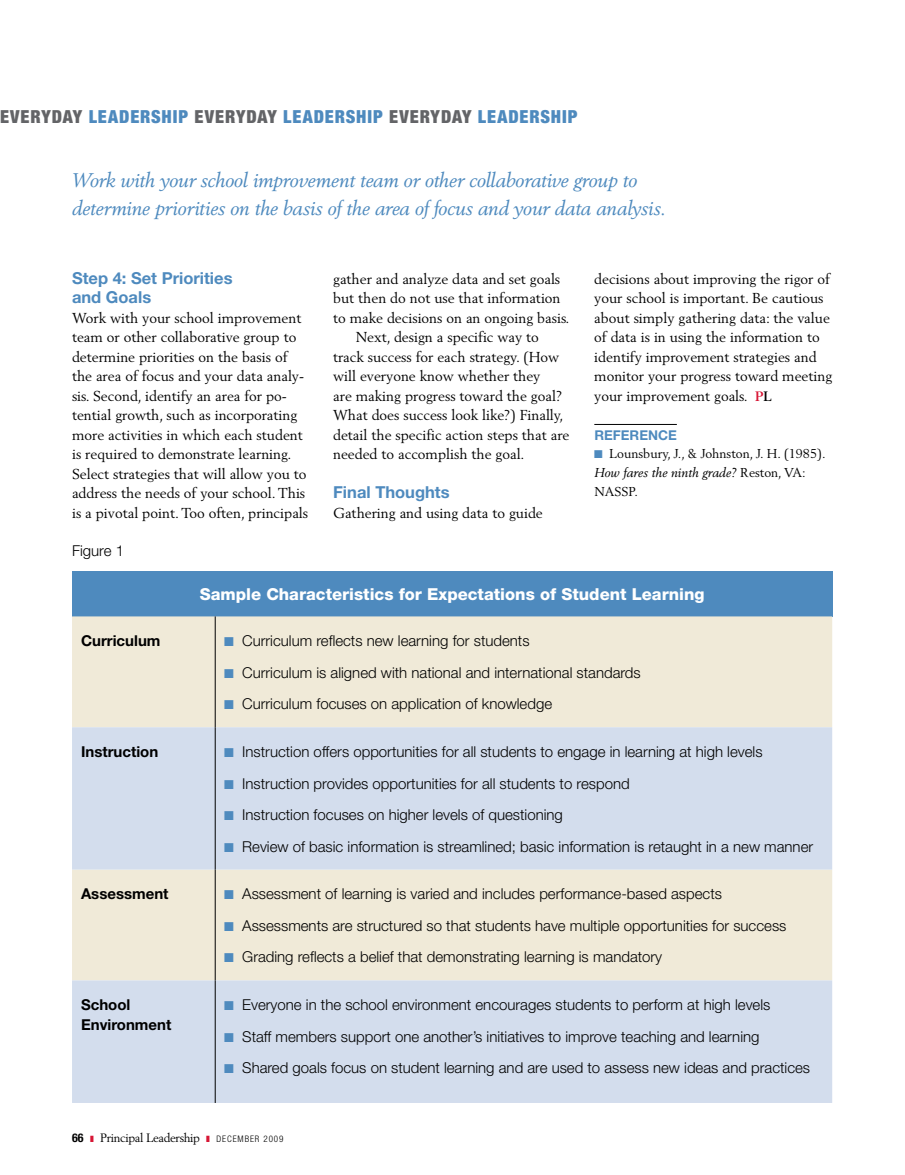
<style>
.page{position:relative;width:905px;height:1175px;background:#fff}
.page>*{position:absolute;margin:0;border:0;box-sizing:border-box;transform-origin:0 0}
.t1{font:italic 19.5px/28.5px "Berling LT";letter-spacing:-.01em;color:#4e8abe}
.t2{font:900 condensed 18px "Helvetica Neue LT";letter-spacing:.05em;color:#4e8abe}
.t3{font:800 16.5px "Helvetica Neue LT";color:#fff}
.t4{font:700 16.5px/19.5px "Helvetica Neue LT";color:#4e8abe}
.t5{font:300 15px/31.5px "Helvetica Neue LT";color:#000}
.t6{font:700 15px/19.5px "Helvetica Neue LT";color:#000}
.t7{font:14.25px/19.5px "Berling LT";color:#000}
.t8{font:700 13.5px "Helvetica Neue LT";color:#4e8abe}
.t9{font:12.75px/18.8px "Berling LT";color:#000}
.t10{font:12px "Berling LT";letter-spacing:-.03em;color:#000}
.s1{color:#636467}
.s2{font-weight:700;font-size:13.5px;color:#d71635}
.s3{font-weight:700;font-size:13.5px}
.s4{font-style:italic}
.s5{font-family:"Helvetica Neue LT";font-weight:700;font-stretch:condensed}
.s6{font-family:"Helvetica Neue LT";font-weight:300;font-stretch:condensed;font-size:9px}
</style>
<div class="page">
<hr style="left:594px;top:424px;width:82px;height:1px;background:#000">
<div style="left:72px;top:571px;width:760px;height:45px;background:#4e8abe"></div>
<div style="left:72px;top:616px;width:760px;height:111px;background:#f0ead8"></div>
<svg style="left:72px;top:727px;width:760px;height:375px;background:#dbe0e6"></svg>
<hr style="left:215px;top:616px;width:1px;height:111px;background:#000">
<hr style="left:215px;top:727px;width:1px;height:142px;background:#000">
<hr style="left:215px;top:869px;width:1px;height:111px;background:#000">
<hr style="left:215px;top:980px;width:1px;height:122px;background:#000">
<svg style="left:225px;top:637px;width:8px;height:9px"></svg>
<svg style="left:225px;top:669px;width:8px;height:8px"></svg>
<svg style="left:225px;top:700px;width:8px;height:9px"></svg>
<svg style="left:225px;top:748px;width:8px;height:9px"></svg>
<svg style="left:225px;top:779px;width:8px;height:9px"></svg>
<svg style="left:225px;top:811px;width:8px;height:9px"></svg>
<svg style="left:225px;top:842px;width:8px;height:9px"></svg>
<svg style="left:225px;top:890px;width:8px;height:9px"></svg>
<svg style="left:225px;top:922px;width:8px;height:9px"></svg>
<svg style="left:225px;top:953px;width:8px;height:9px"></svg>
<svg style="left:225px;top:1001px;width:8px;height:9px"></svg>
<svg style="left:225px;top:1032px;width:8px;height:9px"></svg>
<svg style="left:225px;top:1064px;width:8px;height:9px"></svg>
<p class="t2" style="left:0;top:105px;width:579px"><span class="s1">EVERYDAY</span> LEADERSHIP <span class="s1">EVERYDAY</span> LEADERSHIP <span class="s1">EVERYDAY</span> LEADERSHIP</p>
<h1 class="t1" style="left:72px;top:166px;width:595px">Work with your school improvement team or other collaborative group to determine priorities on the basis of the area of focus and your data analysis.</h1>
<p class="t4" style="left:72px;top:268px;width:162px">Step 4: Set Priorities and Goals</p>
<p class="t7" style="left:72px;top:308px;width:238px">Work with your school improvement team or other collaborative group to determine priorities on the basis of the area of focus and your data analy&shy;sis. Second, identify an area for po&shy;tential growth, such as incorporating more activities in which each student is required to demonstrate learning.<br>Select strategies that will allow you to address the needs of your school. This is a pivotal point. Too often, principals</p>
<p class="t5" style="left:72px;top:535px;width:53px">Figure 1</p>
<p class="t7" style="left:333px;top:269px;width:228px">gather and analyze data and set goals</p>
<p class="t7" style="left:333px;top:288px;width:229px">but then do not use that information</p>
<p class="t7" style="left:333px;top:308px;width:238px">to make decisions on an ongoing basis.</p>
<p class="t7" style="left:356px;top:327px;width:184px">Next, design a specific way to</p>
<p class="t7" style="left:333px;top:347px;width:228px">track success for each strategy. (How</p>
<p class="t7" style="left:333px;top:366px;width:209px">will everyone know whether they</p>
<p class="t7" style="left:333px;top:386px;width:230px">are making progress toward the goal?</p>
<p class="t7" style="left:333px;top:405px;width:232px">What does success look like?) Finally,</p>
<p class="t7" style="left:333px;top:425px;width:238px">detail the specific action steps that are</p>
<p class="t7" style="left:333px;top:444px;width:193px">needed to accomplish the goal.</p>
<p class="t4" style="left:333px;top:482px;width:118px">Final Thoughts</p>
<p class="t7" style="left:333px;top:503px;width:211px">Gathering and using data to guide</p>
<p class="t7" style="left:594px;top:269px;width:239px">decisions about improving the rigor of your school is important. Be cautious about simply gathering data: the value of data is in using the information to identify improvement strategies and monitor your progress toward meeting your improvement goals. <span class="s2">P</span><span class="s3">L</span></p>
<p class="t8" style="left:594px;top:426px;width:84px">REFERENCE</p>
<p class="t9" style="left:594px;top:444px;width:233px;text-indent:15px">Lounsbury, J., &amp; Johnston, J. H. (1985).<br><span class="s4">How fares the ninth grade?</span> Reston, VA:<br>NASSP.</p>
<p class="t3" style="left:200px;top:584px;width:506px">Sample Characteristics for Expectations of Student Learning</p>
<p class="t6" style="left:81px;top:630px;width:81px">Curriculum</p>
<p class="t5" style="left:242px;top:625px;width:400px">Curriculum reflects new learning for students<br>Curriculum is aligned with national and international standards<br>Curriculum focuses on application of knowledge</p>
<p class="t6" style="left:81px;top:741px;width:79px">Instruction</p>
<p class="t5" style="left:242px;top:735px;width:572px">Instruction offers opportunities for all students to engage in learning at high levels Instruction provides opportunities for all students to respond<br>Instruction focuses on higher levels of questioning<br>Review of basic information is streamlined; basic information is retaught in a new manner</p>
<p class="t6" style="left:81px;top:884px;width:89px">Assessment</p>
<p class="t5" style="left:242px;top:878px;width:545px">Assessment of learning is varied and includes performance-based aspects<br>Assessments are structured so that students have multiple opportunities for success<br>Grading reflects a belief that demonstrating learning is mandatory</p>
<p class="t6" style="left:81px;top:994px;width:92px">School<br>Environment</p>
<p class="t5" style="left:242px;top:988px;width:569px">Everyone in the school environment encourages students to perform at high levels<br>Staff members support one another’s initiatives to improve teaching and learning<br>Shared goals focus on student learning and are used to assess new ideas and practices</p>
<p class="t10" style="left:72px;top:1130px;width:213px"><span class="s5">66</span> Principal Leadership <span class="s6">DECEMBER 2009</span></p>
</div>
